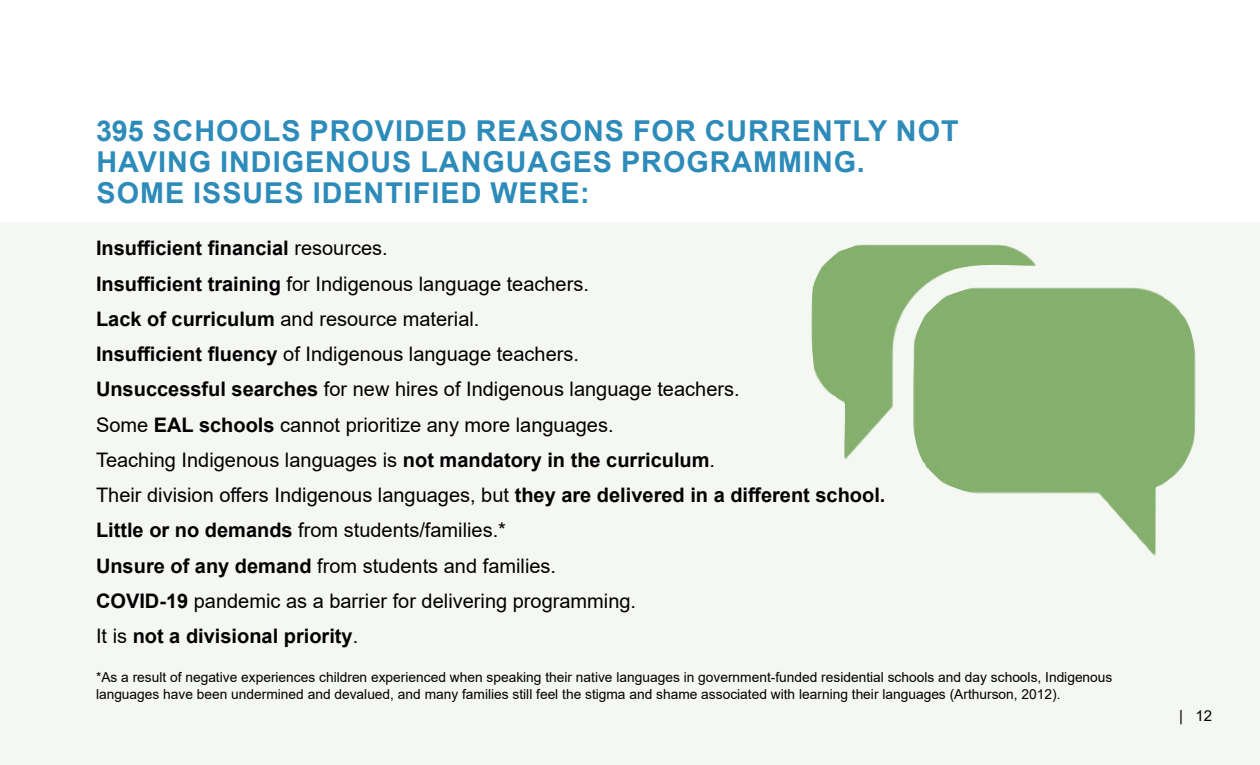
<style>
.page{position:relative;width:1260px;height:765px;background:#fff}
.page>*{position:absolute;margin:0;border:0;box-sizing:border-box;transform-origin:0 0}
.Blue_All_Caps{font:700 28.75px/31.2px "Arial";letter-spacing:.035em;color:#2d8bba}
.Paragraph{font:20px "Arial";color:#000}
.Paragraph-2{font:700 20px "Arial";color:#000}
.t1{font:15px "Arial";color:#000}
.Note{font:13.75px/16.5px "Arial";color:#000}
.s1{font-weight:400}
.s2{font-weight:700}
</style>
<div class="page">
<div style="left:0;top:222px;width:1260px;height:543px;background:#f4f7f2"></div>
<img style="left:811px;top:245px;width:385px;height:311px">
<h2 class="Blue_All_Caps" style="left:96px;top:115px;width:864px">395 SCHOOLS PROVIDED REASONS FOR CURRENTLY NOT<br>HAVING INDIGENOUS LANGUAGES PROGRAMMING.<br>SOME ISSUES IDENTIFIED WERE:</h2>
<p class="Paragraph-2" style="left:96px;top:234px;width:293px">Insufficient financial <span class="s1">resources.</span></p>
<p class="Paragraph" style="left:96px;top:270px;width:494px"><span class="s2">Insufficient training</span> for Indigenous language teachers.</p>
<p class="Paragraph" style="left:96px;top:305px;width:385px"><span class="s2">Lack of curriculum</span> and resource material.</p>
<p class="Paragraph" style="left:96px;top:340px;width:485px"><span class="s2">Insufficient fluency</span> of Indigenous language teachers.</p>
<p class="Paragraph" style="left:96px;top:375px;width:645px"><span class="s2">Unsuccessful searches</span> for new hires of Indigenous language teachers.</p>
<p class="Paragraph" style="left:96px;top:411px;width:519px">Some <span class="s2">EAL schools</span> cannot prioritize any more languages.</p>
<p class="Paragraph" style="left:96px;top:446px;width:621px">Teaching Indigenous languages is <span class="s2">not mandatory in the curriculum</span>.</p>
<p class="Paragraph" style="left:96px;top:481px;width:791px">Their division offers Indigenous languages, but <span class="s2">they are delivered in a different school.</span></p>
<p class="Paragraph" style="left:96px;top:516px;width:412px"><span class="s2">Little or no demands</span> from students/families.*</p>
<p class="Paragraph" style="left:96px;top:552px;width:462px"><span class="s2">Unsure of any demand</span> from students and families.</p>
<p class="Paragraph" style="left:96px;top:587px;width:542px"><span class="s2">COVID-19</span> pandemic as a barrier for delivering programming.</p>
<p class="Paragraph-2" style="left:96px;top:622px;width:264px"><span class="s1">It is</span> not a divisional priority<span class="s1">.</span></p>
<p class="Note" style="left:96px;top:669px;width:1018px">*As a result of negative experiences children experienced when speaking their native languages in government-funded residential schools and day schools, Indigenous languages have been undermined and devalued, and many families still feel the stigma and shame associated with learning their languages (Arthurson, 2012).</p>
<p class="t1" style="left:1179px;top:705px;width:35px">| 12</p>
</div>
